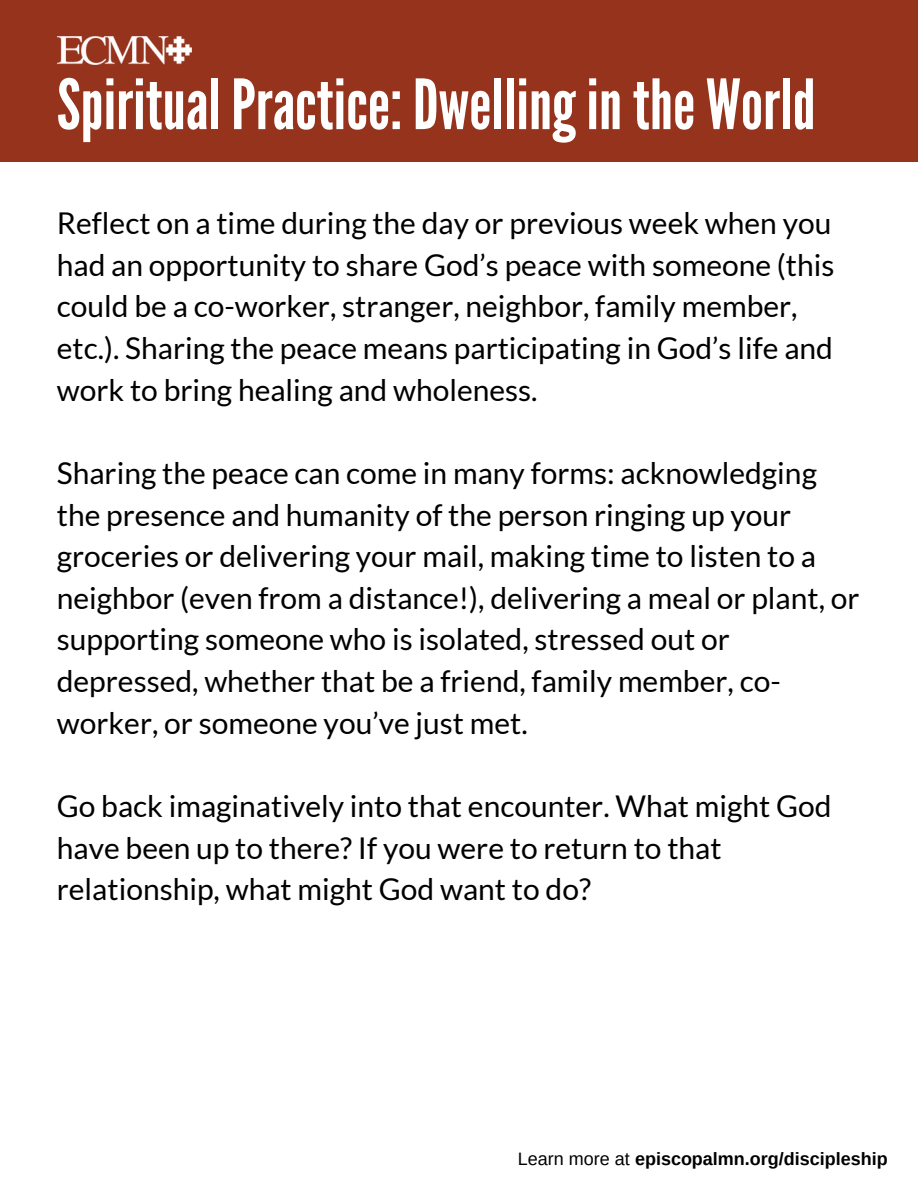
<style>
.page{position:relative;width:918px;height:1188px;background:#fff}
.page>*{position:absolute;margin:0;border:0;box-sizing:border-box;transform-origin:0 0}
.t1{font:69.15px "League Gothic";color:#fff}
.t2{font:30px/41.7px "Lato";color:#000}
.t3{font:700 18px "Arimo";color:#000}
.s1{font-weight:400}
</style>
<div class="page">
<div style="left:0;top:0;width:918px;height:161px;background:#96331c"></div>
<img style="left:58px;top:37px;width:134px;height:28px">
<h1 class="t1" style="left:57px;top:64px;width:760px">SpiritualPractice:Dwellinginthe World</h1>
<p class="t2" style="left:57px;top:202px;width:779px">Reflect on a time during the day or previous week when you had an opportunity to share God’s peace with someone (this could be a co-worker, stranger, neighbor, family member, etc.). Sharing the peace means participating in God’s life and work to bring healing and wholeness.</p>
<p class="t2" style="left:57px;top:451px;width:804px">Sharing the peace can come in many forms: acknowledging the presence and humanity of the person ringing up your groceries or delivering your mail, making time to listen to a neighbor (even from a distance!), delivering a meal or plant, or supporting someone who is isolated, stressed out or depressed, whether that be a friend, family member, co&shy;worker, or someone you’ve just met.</p>
<p class="t2" style="left:57px;top:784px;width:776px">Go back imaginatively into that encounter. What might God have been up to there? If you were to return to that relationship, what might God want to do?</p>
<p class="t3" style="left:518px;top:1149px;width:371px"><span class="s1">Learn more at</span> episcopalmn.org/discipleship</p>
</div>
